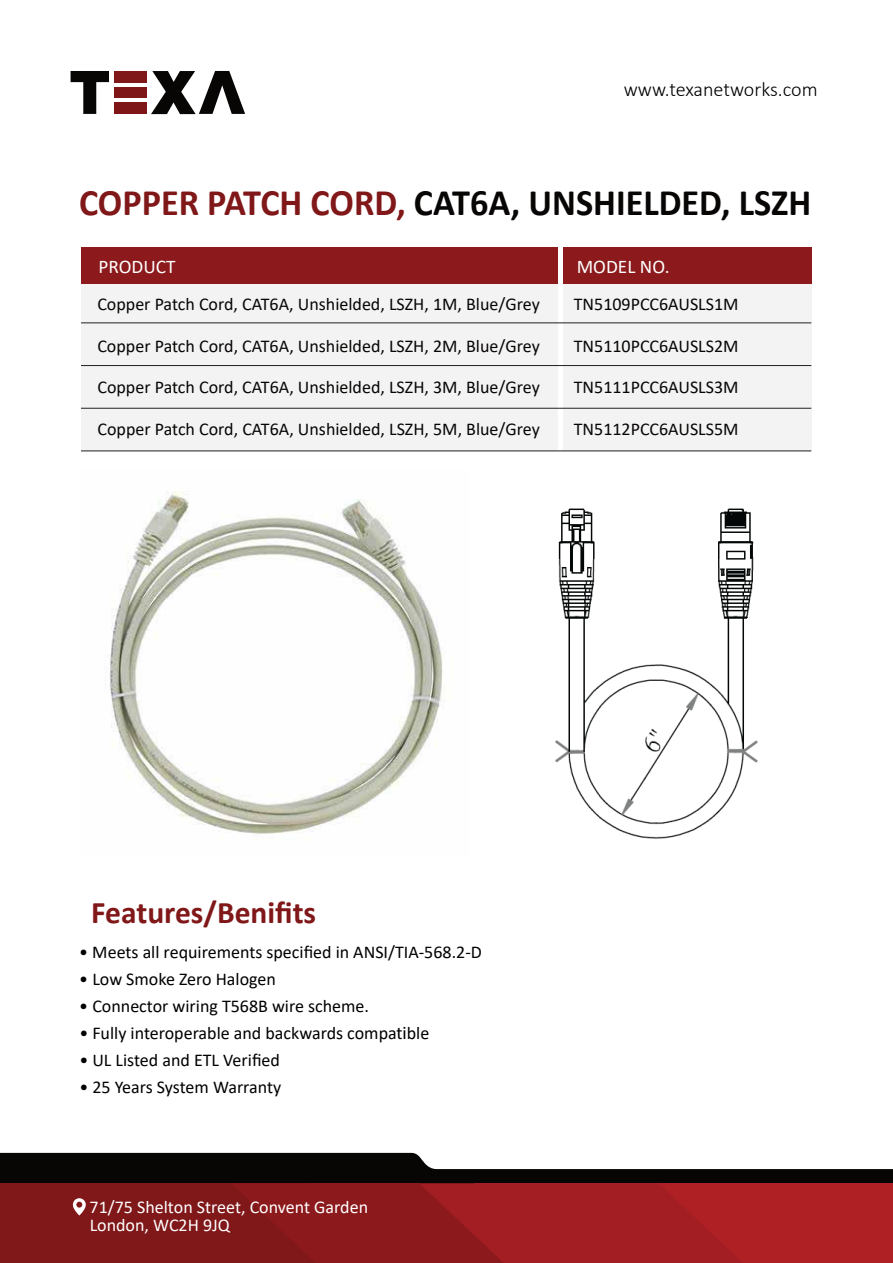
<style>
.page{position:relative;width:893px;height:1263px;background:#fff}
.page>*{position:absolute;margin:0;border:0;box-sizing:border-box;transform-origin:0 0}
.t1{font:700 37.5px "Calibri";color:#080505}
.t2{font:700 31.5px "Calibri";color:#801718}
.t3{font:300 20.1px "Calibri";color:#010101}
.t4{font:19.35px "Calibri";color:#fff}
.t5{font:18px "Calibri";color:#080505}
.t6{font:18px "Calibri";color:#010101}
.t7{font:18px/18px "Calibri";color:#fff}
.s1{color:#801718}
.s2{font-family:"Myriad Pro"}
</style>
<div class="page">
<svg style="left:151px;top:71px;width:94px;height:43px"></svg>
<svg style="left:71px;top:71px;width:38px;height:43px"></svg>
<div style="left:114px;top:71px;width:33px;height:11px;background:#801718"></div>
<div style="left:114px;top:103px;width:33px;height:11px;background:#7e1617"></div>
<div style="left:114px;top:87px;width:33px;height:11px;background:#7e1617"></div>
<svg style="left:0;top:1153px;width:893px;height:110px;background:#82282a"></svg>
<div style="left:81px;top:284px;width:477px;height:167px;background:#f2f3f2"></div>
<div style="left:563px;top:284px;width:248px;height:167px;background:#f2f3f2"></div>
<div style="left:81px;top:247px;width:477px;height:37px;background:#8c191b"></div>
<div style="left:563px;top:247px;width:248px;height:37px;background:#8c191b"></div>
<hr style="left:81px;top:323px;width:730px;height:1px;background:#231f20">
<hr style="left:81px;top:365px;width:730px;height:1px;background:#231f20">
<hr style="left:81px;top:408px;width:730px;height:1px;background:#231f20">
<hr style="left:81px;top:451px;width:730px;height:1px;background:#231f20">
<img style="left:110px;top:491px;width:333px;height:344px">
<img style="left:555px;top:508px;width:203px;height:331px">
<p class="t3" style="left:624px;top:77px;width:195px">www.texanetworks.com</p>
<h1 class="t1" style="left:79px;top:176px;width:734px"><span class="s1">COPPER PATCH CORD,</span> CAT6A, UNSHIELDED, LSZH</h1>
<p class="t4" style="left:98px;top:253px;width:79px">PRODUCT</p>
<p class="t4" style="left:577px;top:253px;width:94px">MODEL NO.</p>
<p class="t5" style="left:97px;top:292px;width:444px">Copper Patch Cord, CAT6A, Unshielded, LSZH, 1M, Blue/Grey</p>
<p class="t5" style="left:97px;top:333px;width:444px">Copper Patch Cord, CAT6A, Unshielded, LSZH, 2M, Blue/Grey</p>
<p class="t5" style="left:97px;top:375px;width:444px">Copper Patch Cord, CAT6A, Unshielded, LSZH, 3M, Blue/Grey</p>
<p class="t5" style="left:97px;top:416px;width:444px">Copper Patch Cord, CAT6A, Unshielded, LSZH, 5M, Blue/Grey</p>
<p class="t5" style="left:574px;top:292px;width:166px">TN5109PCC6AUSLS1M</p>
<p class="t5" style="left:574px;top:333px;width:166px">TN5110PCC6AUSLS2M</p>
<p class="t5" style="left:574px;top:375px;width:166px">TN5111PCC6AUSLS3M</p>
<p class="t5" style="left:574px;top:416px;width:166px">TN5112PCC6AUSLS5M</p>
<h2 class="t2" style="left:91px;top:890px;width:226px">Features/Benifits</h2>
<p class="t6" style="left:79px;top:939px;width:404px">• Meets all requirements specified in ANSI/TIA-568.2-D</p>
<p class="t6" style="left:79px;top:966px;width:198px">• Low Smoke Zero Halogen</p>
<p class="t6" style="left:79px;top:993px;width:291px">• Connector wiring T568B wire scheme.</p>
<p class="t6" style="left:79px;top:1020px;width:351px">• Fully interoperable and backwards compa<span class="s2">ti</span>ble</p>
<p class="t6" style="left:79px;top:1047px;width:202px">• UL Listed and ETL Verified</p>
<p class="t6" style="left:79px;top:1074px;width:203px">• 25 Years System Warranty</p>
<p class="t7" style="left:90px;top:1197px;width:280px">71/75 Shelton Street, Convent Garden<br>London, WC2H 9JQ</p>
</div>
